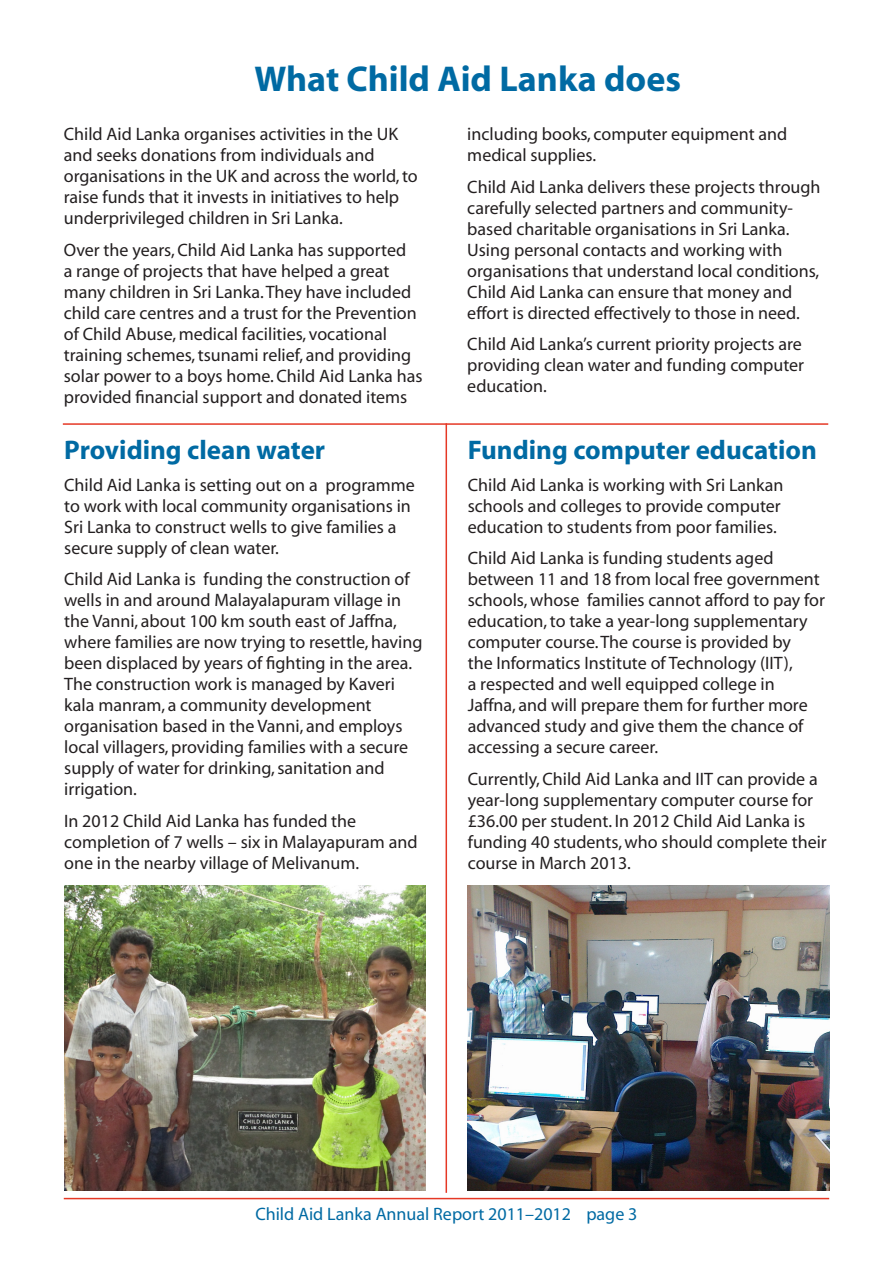
<style>
.page{position:relative;width:893px;height:1263px;background:#fff}
.page>*{position:absolute;margin:0;border:0;box-sizing:border-box;transform-origin:0 0}
.Body_text{font:700 36px "Myriad";color:#006aa3}
.heading_1{font:700 27px "Myriad";color:#006aa3}
.Body_text-2{font:18px/21px "Myriad";color:#231f20}
.Body_text-3{font:18px "Myriad";color:#006aa3}
</style>
<div class="page">
<hr style="left:64px;top:1198px;width:765px;height:1px;background:#e53825">
<img style="left:64px;top:886px;width:362px;height:305px">
<img style="left:468px;top:886px;width:361px;height:305px">
<hr style="left:63px;top:423px;width:765px;height:2px;background:#e53825">
<hr style="left:446px;top:423px;width:1px;height:770px;background:#e53825">
<p class="Body_text" style="left:255px;top:60px;width:428px">What Child Aid Lanka does</p>
<p class="Body_text-2" style="left:64px;top:124px;width:356px">Child Aid Lanka organises activities in the UK and seeks donations from individuals and organisations in the UK and across the world, to raise funds that it invests in initiatives to help underprivileged children in Sri Lanka.</p>
<p class="Body_text-2" style="left:64px;top:240px;width:360px">Over the years, Child Aid Lanka has supported<br>a range of projects that have helped a great many children in Sri Lanka. They have included child care centres and a trust for the Prevention of Child Abuse, medical facilities, vocational training schemes, tsunami relief, and providing solar power to a boys home. Child Aid Lanka has provided financial support and donated items</p>
<p class="heading_1" style="left:64px;top:436px;width:263px">Providing clean water</p>
<p class="Body_text-2" style="left:64px;top:475px;width:352px">Child Aid Lanka is setting out on a programme to work with local community organisations in Sri Lanka to construct wells to give families a secure supply of clean water.</p>
<p class="Body_text-2" style="left:64px;top:570px;width:360px">Child Aid Lanka is funding the construction of wells in and around Malayalapuram village in the Vanni, about 100 km south east of Jaffna, where families are now trying to resettle, having been displaced by years of fighting in the area.<br>The construction work is managed by Kaveri kala manram, a community development organisation based in the Vanni, and employs local villagers, providing families with a secure supply of water for drinking, sanitation and irrigation.</p>
<p class="Body_text-2" style="left:64px;top:811px;width:355px">In 2012 Child Aid Lanka has funded the completion of 7 wells – six in Malayapuram and one in the nearby village of Melivanum.</p>
<p class="Body_text-2" style="left:467px;top:124px;width:321px">including books, computer equipment and medical supplies.</p>
<p class="Body_text-2" style="left:467px;top:177px;width:355px">Child Aid Lanka delivers these projects through carefully selected partners and community&shy;based charitable organisations in Sri Lanka.<br>Using personal contacts and working with organisations that understand local conditions, Child Aid Lanka can ensure that money and effort is directed effectively to those in need.</p>
<p class="Body_text-2" style="left:467px;top:334px;width:338px">Child Aid Lanka’s current priority projects are providing clean water and funding computer education.</p>
<p class="heading_1" style="left:468px;top:436px;width:351px">Funding computer education</p>
<p class="Body_text-2" style="left:468px;top:475px;width:317px">Child Aid Lanka is working with Sri Lankan schools and colleges to provide computer education to students from poor families.</p>
<p class="Body_text-2" style="left:468px;top:549px;width:359px">Child Aid Lanka is funding students aged between 11 and 18 from local free government schools, whose families cannot afford to pay for education, to take a year-long supplementary computer course. The course is provided by<br>the Informatics Institute of Technology (IIT),<br>a respected and well equipped college in Jaffna, and will prepare them for further more advanced study and give them the chance of accessing a secure career.</p>
<p class="Body_text-2" style="left:468px;top:769px;width:360px">Currently, Child Aid Lanka and IIT can provide a year-long supplementary computer course for £36.00 per student. In 2012 Child Aid Lanka is funding 40 students, who should complete their course in March 2013.</p>
<p class="Body_text-3" style="left:255px;top:1205px;width:384px">Child Aid Lanka Annual Report 2011–2012 page 3</p>
</div>
